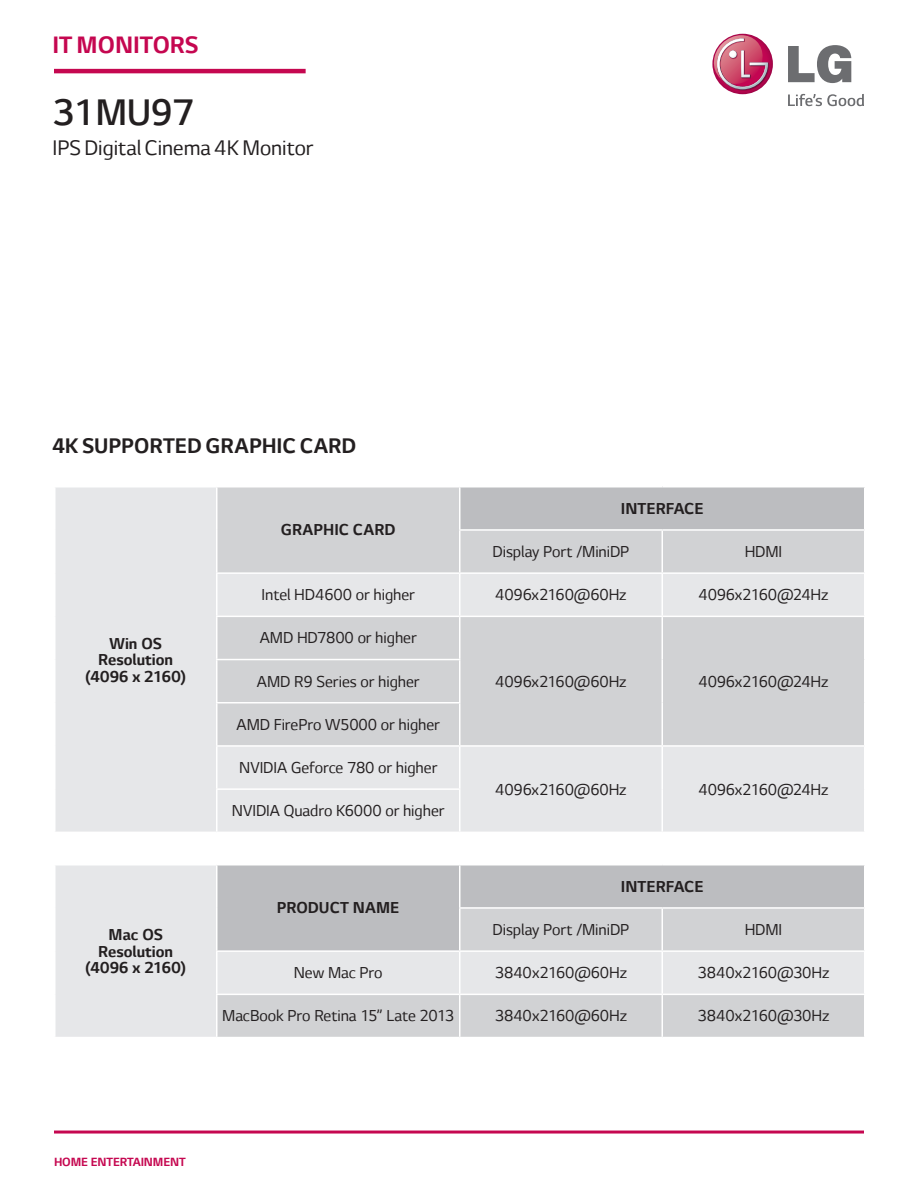
<style>
.page{position:relative;width:918px;height:1188px;background:#fff}
.page>*{position:absolute;margin:0;border:0;box-sizing:border-box;transform-origin:0 0}
.t1{font:300 42px "LG Smart";letter-spacing:-.01em;color:#231f20}
.t2{font:700 27px "LG Smart";color:#c50750}
.t3{font:24px "LG Smart";color:#231f20}
.t4{font:700 24px "LG Smart";color:#231f20}
.t5{font:18px "LG Smart";letter-spacing:-.005em;color:#231f20}
.t6{font:700 18px/16.5px "LG Smart";color:#231f20;text-align:center}
.t7{font:700 13.5px "LG Smart";letter-spacing:-.01em;color:#c50750}
</style>
<div class="page">
<svg style="left:712px;top:34px;width:61px;height:60px"></svg>
<svg style="left:712px;top:35px;width:57px;height:56px"></svg>
<svg style="left:788px;top:45px;width:63px;height:38px"></svg>
<svg style="left:788px;top:94px;width:76px;height:12px"></svg>
<hr style="left:54px;top:1131px;width:810px;height:3px;background:#c50750">
<hr style="left:54px;top:69px;width:252px;height:4px;background:#c50750">
<div style="left:56px;top:488px;width:808px;height:344px;background:#e6e7e9"></div>
<div style="left:218px;top:488px;width:646px;height:257px;background:#d1d2d4"></div>
<div style="left:460px;top:487px;width:405px;height:43px;background:#bcbdc0"></div>
<div style="left:218px;top:574px;width:646px;height:42px;background:#e6e7e9"></div>
<hr style="left:216px;top:487px;width:2px;height:43px;background:#fff">
<hr style="left:216px;top:530px;width:2px;height:42px;background:#fff">
<hr style="left:460px;top:486px;width:202px;height:2px;background:#fff">
<hr style="left:459px;top:487px;width:1px;height:42px;background:#fff">
<hr style="left:662px;top:486px;width:204px;height:2px;background:#fff">
<hr style="left:864px;top:487px;width:2px;height:42px;background:#fff">
<hr style="left:459px;top:529px;width:203px;height:2px;background:#fff">
<hr style="left:459px;top:531px;width:1px;height:41px;background:#fff">
<hr style="left:662px;top:529px;width:204px;height:2px;background:#fff">
<hr style="left:662px;top:531px;width:1px;height:41px;background:#fff">
<hr style="left:216px;top:572px;width:244px;height:2px;background:#fff">
<hr style="left:216px;top:574px;width:2px;height:42px;background:#fff">
<hr style="left:460px;top:572px;width:202px;height:2px;background:#fff">
<hr style="left:459px;top:574px;width:1px;height:42px;background:#fff">
<hr style="left:662px;top:572px;width:204px;height:2px;background:#fff">
<hr style="left:662px;top:574px;width:1px;height:42px;background:#fff">
<hr style="left:216px;top:616px;width:244px;height:1px;background:#fff">
<hr style="left:216px;top:617px;width:2px;height:42px;background:#fff">
<hr style="left:460px;top:616px;width:202px;height:1px;background:#fff">
<hr style="left:459px;top:617px;width:1px;height:42px;background:#fff">
<hr style="left:662px;top:616px;width:204px;height:1px;background:#fff">
<hr style="left:662px;top:617px;width:1px;height:43px;background:#fff">
<hr style="left:662px;top:660px;width:1px;height:43px;background:#fff">
<hr style="left:662px;top:703px;width:1px;height:42px;background:#fff">
<hr style="left:216px;top:659px;width:244px;height:1px;background:#fff">
<hr style="left:216px;top:660px;width:2px;height:42px;background:#fff">
<hr style="left:459px;top:660px;width:1px;height:42px;background:#fff">
<hr style="left:216px;top:702px;width:244px;height:2px;background:#fff">
<hr style="left:216px;top:703px;width:2px;height:42px;background:#fff">
<hr style="left:459px;top:703px;width:1px;height:42px;background:#fff">
<hr style="left:216px;top:745px;width:244px;height:2px;background:#fff">
<hr style="left:216px;top:747px;width:2px;height:41px;background:#fff">
<hr style="left:460px;top:745px;width:202px;height:2px;background:#fff">
<hr style="left:459px;top:747px;width:1px;height:41px;background:#fff">
<hr style="left:662px;top:745px;width:204px;height:2px;background:#fff">
<hr style="left:662px;top:747px;width:1px;height:42px;background:#fff">
<hr style="left:662px;top:789px;width:1px;height:43px;background:#fff">
<hr style="left:216px;top:788px;width:244px;height:2px;background:#fff">
<hr style="left:216px;top:790px;width:2px;height:42px;background:#fff">
<hr style="left:459px;top:790px;width:1px;height:42px;background:#fff">
<div style="left:56px;top:866px;width:160px;height:171px;background:#e6e7e9"></div>
<div style="left:218px;top:866px;width:646px;height:42px;background:#bcbdc0"></div>
<svg style="left:218px;top:908px;width:646px;height:129px;background:#d5d6d8"></svg>
<hr style="left:459px;top:866px;width:1px;height:41px;background:#fff">
<hr style="left:459px;top:907px;width:203px;height:2px;background:#fff">
<hr style="left:459px;top:909px;width:1px;height:41px;background:#fff">
<hr style="left:662px;top:907px;width:204px;height:2px;background:#fff">
<hr style="left:662px;top:909px;width:1px;height:41px;background:#fff">
<hr style="left:216px;top:950px;width:244px;height:2px;background:#fff">
<hr style="left:460px;top:950px;width:202px;height:2px;background:#fff">
<hr style="left:459px;top:952px;width:1px;height:42px;background:#fff">
<hr style="left:662px;top:950px;width:204px;height:2px;background:#fff">
<hr style="left:662px;top:952px;width:1px;height:42px;background:#fff">
<hr style="left:216px;top:994px;width:244px;height:1px;background:#fff">
<hr style="left:460px;top:994px;width:202px;height:1px;background:#fff">
<hr style="left:459px;top:995px;width:1px;height:42px;background:#fff">
<hr style="left:662px;top:994px;width:204px;height:1px;background:#fff">
<hr style="left:662px;top:995px;width:1px;height:42px;background:#fff">
<h2 class="t2" style="left:52px;top:30px;width:148px">IT MONITORS</h2>
<h1 class="t1" style="left:52px;top:90px;width:143px">31MU97</h1>
<h3 class="t3" style="left:52px;top:135px;width:262px">IPS Digital Cinema 4K Monitor</h3>
<h3 class="t4" style="left:52px;top:432px;width:56px">4K SUPPORTED</h3>
<h3 class="t4" style="left:206px;top:432px;width:29px">GRAPHIC</h3>
<h3 class="t4" style="left:300px;top:432px;width:15px">CARD</h3>
<p class="t6" style="left:281px;top:522px;width:22px">GRAPHIC</p>
<p class="t6" style="left:353px;top:522px;width:12px">CARD</p>
<p class="t6" style="left:621px;top:501px;width:16px">INTERFACE</p>
<p class="t5" style="left:493px;top:542px;width:138px">Display Port /MiniDP</p>
<p class="t5" style="left:745px;top:542px;width:39px">HDMI</p>
<p class="t6" style="left:85px;top:635px;width:103px">WIN OS<br>RESOLUTION (4096 X 2160)</p>
<p class="t6" style="left:85px;top:927px;width:103px">MAC OS<br>RESOLUTION (4096 X 2160)</p>
<p class="t5" style="left:262px;top:585px;width:155px">Intel HD4600 or higher</p>
<p class="t5" style="left:495px;top:585px;width:133px">4096x2160@60Hz</p>
<p class="t5" style="left:698px;top:585px;width:131px">4096x2160@24Hz</p>
<p class="t5" style="left:260px;top:628px;width:159px">AMD HD7800 or higher</p>
<p class="t5" style="left:257px;top:671px;width:164px">AMD R9 Series or higher</p>
<p class="t5" style="left:495px;top:671px;width:133px">4096x2160@60Hz</p>
<p class="t5" style="left:698px;top:671px;width:131px">4096x2160@24Hz</p>
<p class="t5" style="left:236px;top:715px;width:205px">AMD FirePro W5000 or higher</p>
<p class="t5" style="left:239px;top:758px;width:200px">NVIDIA Geforce 780 or higher</p>
<p class="t5" style="left:495px;top:779px;width:133px">4096x2160@60Hz</p>
<p class="t5" style="left:698px;top:779px;width:131px">4096x2160@24Hz</p>
<p class="t5" style="left:232px;top:801px;width:214px">NVIDIA Quadro K6000 or higher</p>
<p class="t6" style="left:277px;top:900px;width:21px">PRODUCT</p>
<p class="t6" style="left:353px;top:900px;width:13px">NAME</p>
<p class="t6" style="left:621px;top:879px;width:16px">INTERFACE</p>
<p class="t5" style="left:493px;top:920px;width:138px">Display Port /MiniDP</p>
<p class="t5" style="left:745px;top:920px;width:39px">HDMI</p>
<p class="t5" style="left:294px;top:963px;width:90px">New Mac Pro</p>
<p class="t5" style="left:495px;top:963px;width:134px">3840x2160@60Hz</p>
<p class="t5" style="left:698px;top:963px;width:133px">3840x2160@30Hz</p>
<p class="t5" style="left:222px;top:1006px;width:233px">MacBook Pro Retina 15” Late 2013</p>
<p class="t5" style="left:495px;top:1006px;width:134px">3840x2160@60Hz</p>
<p class="t5" style="left:698px;top:1006px;width:133px">3840x2160@30Hz</p>
<p class="t7" style="left:54px;top:1155px;width:133px">HOME ENTERTAINMENT</p>
</div>
